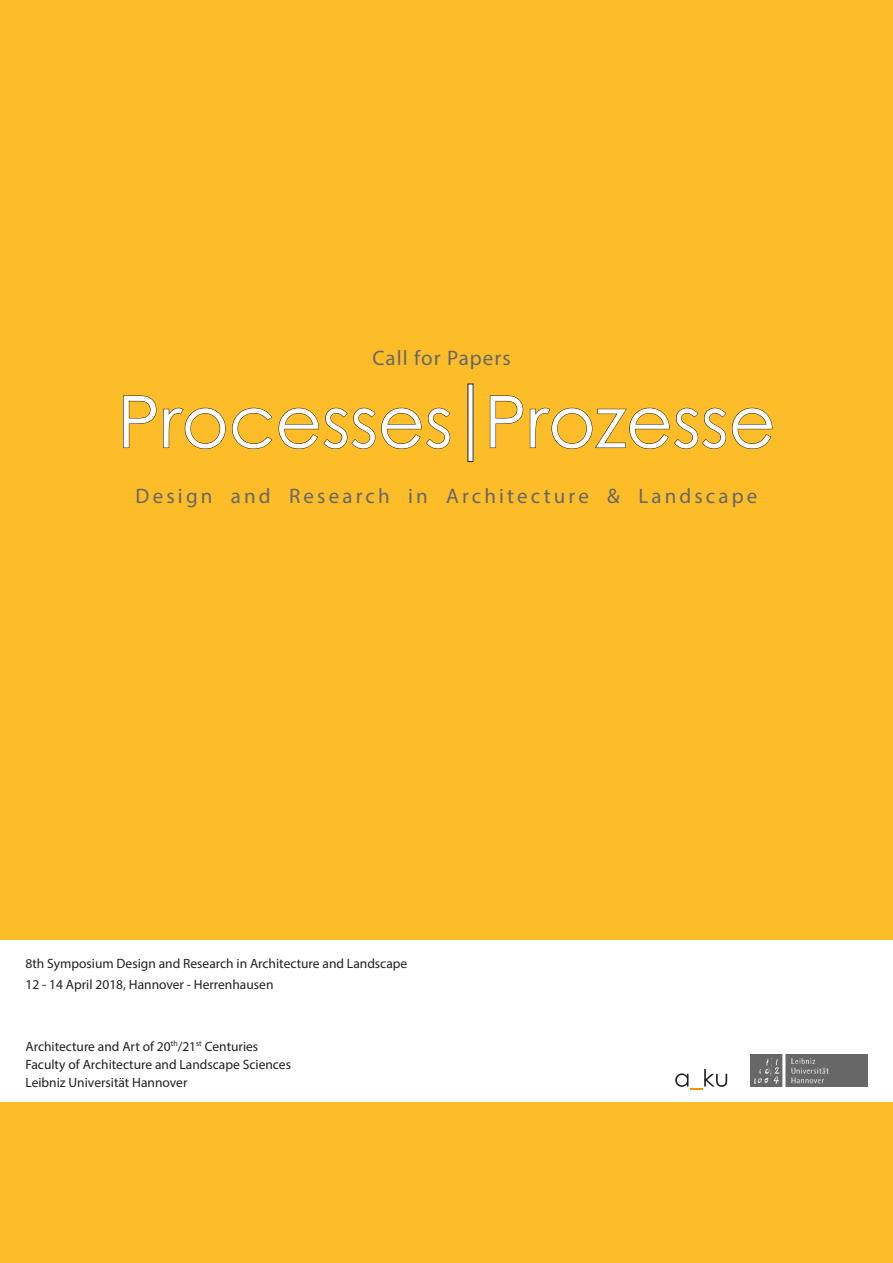
<style>
.page{position:relative;width:893px;height:1263px;background:#fdbd28}
.page>*{position:absolute;margin:0;border:0;box-sizing:border-box;transform-origin:0 0}
.t1{font:72px "Century Gothic";color:#fff}
.t2{font:21px "Myriad Pro";letter-spacing:.15em;color:#676767}
.t3{font:21px "Myriad Pro";letter-spacing:.05em;color:#676767}
.t4{font:13.5px "Myriad Pro";color:#231f20}
</style>
<div class="page">
<div style="left:0;top:940px;width:893px;height:161px;background:#fff"></div>
<svg style="left:675px;top:1069px;width:52px;height:20px"></svg>
<img style="left:751px;top:1054px;width:116px;height:32px">
<svg style="left:123px;top:395px;width:34px;height:53px"></svg>
<svg style="left:163px;top:407px;width:63px;height:42px"></svg>
<svg style="left:232px;top:407px;width:40px;height:42px"></svg>
<svg style="left:278px;top:407px;width:173px;height:42px"></svg>
<svg style="left:490px;top:395px;width:33px;height:53px"></svg>
<svg style="left:530px;top:407px;width:243px;height:42px"></svg>
<div style="left:468px;top:384px;width:5px;height:78px;background:#fff"></div>
<p class="t3" style="left:372px;top:345px;width:140px">Call for Papers</p>
<p class="t1" style="left:117px;top:371px;width:660px">Processes Prozesse</p>
<p class="t2" style="left:136px;top:483px;width:623px">Design and Research in Architecture &amp; Landscape</p>
<p class="t4" style="left:26px;top:955px;width:383px">8th Symposium Design and Research in Architecture and Landscape</p>
<p class="t4" style="left:26px;top:976px;width:249px">12 - 14 April 2018, Hannover - Herrenhausen</p>
<p class="t4" style="left:26px;top:1038px;width:234px">Architecture and Art of 20<sup>th</sup>/21<sup>st</sup> Centuries</p>
<p class="t4" style="left:26px;top:1056px;width:267px">Faculty of Architecture and Landscape Sciences</p>
<p class="t4" style="left:26px;top:1074px;width:163px">Leibniz Universität Hannover</p>
</div>
